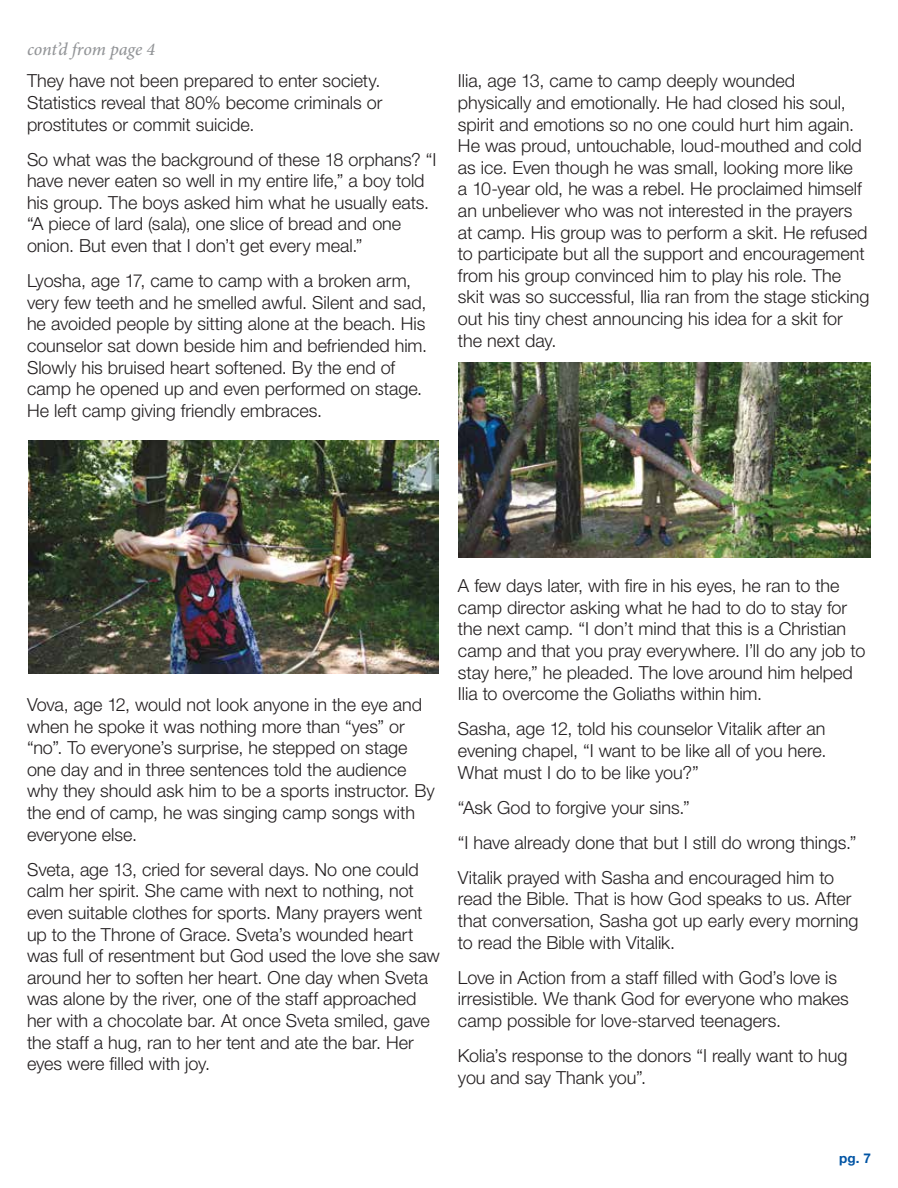
<style>
.page{position:relative;width:898px;height:1188px;background:#fff}
.page>*{position:absolute;margin:0;border:0;box-sizing:border-box;transform-origin:0 0}
.t1{font:300 18px/21.6px "Helvetica Neue LT Std";color:#231f20}
.t2{font:italic 500 18px "Minion Pro";letter-spacing:-.01em;color:#939598}
.t3{font:700 13.5px "Helvetica Neue LT Std";color:#0054a4}
</style>
<div class="page">
<img style="left:28px;top:441px;width:411px;height:232px">
<img style="left:458px;top:362px;width:413px;height:195px">
<p class="t2" style="left:27px;top:37px;width:130px">cont’d from page 4</p>
<p class="t1" style="left:27px;top:70px;width:357px;text-align:justify">They have not been prepared to enter society.<br>Statistics reveal that 80% become criminals or prostitutes or commit suicide.</p>
<p class="t1" style="left:27px;top:148px;width:411px">So what was the background of these 18 orphans? “I have never eaten so well in my entire life,” a boy told his group. The boys asked him what he usually eats. “A piece of lard (sala), one slice of bread and one onion. But even that I don’t get every meal.”</p>
<p class="t1" style="left:27px;top:270px;width:402px">Lyosha, age 17, came to camp with a broken arm, very few teeth and he smelled awful. Silent and sad, he avoided people by sitting alone at the beach. His counselor sat down beside him and befriended him.<br>Slowly his bruised heart softened. By the end of camp he opened up and even performed on stage.<br>He left camp giving friendly embraces.</p>
<p class="t1" style="left:458px;top:70px;width:413px">Ilia, age 13, came to camp deeply wounded physically and emotionally. He had closed his soul, spirit and emotions so no one could hurt him again.<br>He was proud, untouchable, loud-mouthed and cold as ice. Even though he was small, looking more like<br>a 10-year old, he was a rebel. He proclaimed himself an unbeliever who was not interested in the prayers at camp. His group was to perform a skit. He refused to participate but all the support and encouragement from his group convinced him to play his role. The skit was so successful, Ilia ran from the stage sticking out his tiny chest announcing his idea for a skit for the next day.</p>
<p class="t1" style="left:27px;top:693px;width:409px">Vova, age 12, would not look anyone in the eye and when he spoke it was nothing more than “yes” or “no”. To everyone’s surprise, he stepped on stage one day and in three sentences told the audience why they should ask him to be a sports instructor. By the end of camp, he was singing camp songs with everyone else.</p>
<p class="t1" style="left:27px;top:858px;width:414px">Sveta, age 13, cried for several days. No one could calm her spirit. She came with next to nothing, not even suitable clothes for sports. Many prayers went up to the Throne of Grace. Sveta’s wounded heart was full of resentment but God used the love she saw around her to soften her heart. One day when Sveta was alone by the river, one of the staff approached her with a chocolate bar. At once Sveta smiled, gave the staff a hug, ran to her tent and ate the bar. Her eyes were filled with joy.</p>
<p class="t1" style="left:458px;top:575px;width:409px">A few days later, with fire in his eyes, he ran to the camp director asking what he had to do to stay for the next camp. “I don’t mind that this is a Christian camp and that you pray everywhere. I’ll do any job to stay here,” he pleaded. The love around him helped Ilia to overcome the Goliaths within him.</p>
<p class="t1" style="left:458px;top:718px;width:370px;text-align:justify">Sasha, age 12, told his counselor Vitalik after an evening chapel, “I want to be like all of you here.<br>What must I do to be like you?”</p>
<p class="t1" style="left:458px;top:789px;width:400px;line-height:35.1px">“Ask God to forgive your sins.”<br>“I have already done that but I still do wrong things.”<br>Vitalik prayed with Sasha and encouraged him to</p>
<p class="t1" style="left:458px;top:888px;width:402px">read the Bible. That is how God speaks to us. After that conversation, Sasha got up early every morning to read the Bible with Vitalik.</p>
<p class="t1" style="left:458px;top:966px;width:392px">Love in Action from a staff filled with God’s love is irresistible. We thank God for everyone who makes camp possible for love-starved teenagers.</p>
<p class="t1" style="left:458px;top:1044px;width:391px">Kolia’s response to the donors “I really want to hug you and say Thank you”.</p>
<p class="t3" style="left:839px;top:1150px;width:33px">pg. 7</p>
</div>
